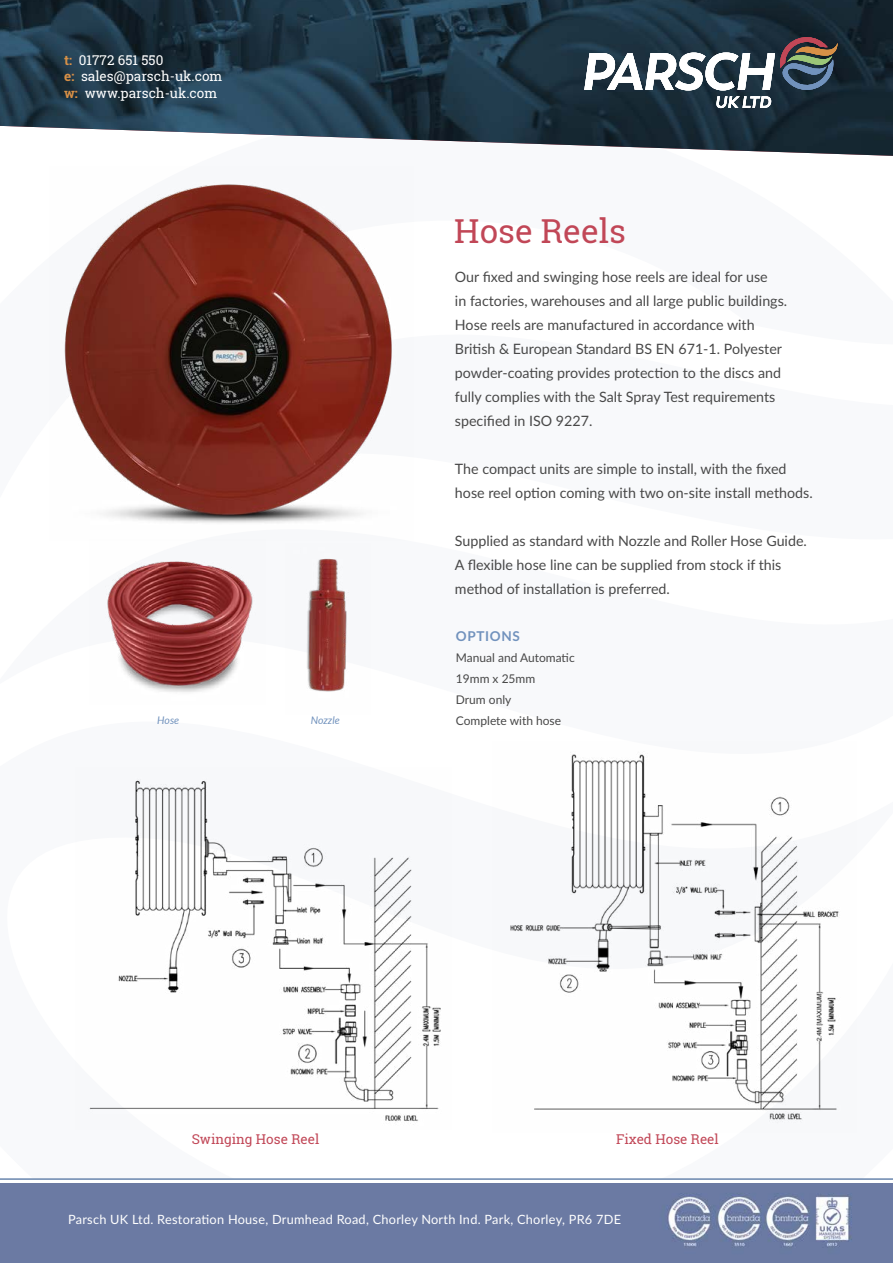
<style>
.page{position:relative;width:893px;height:1263px;background:#fff}
.page>*{position:absolute;margin:0;border:0;box-sizing:border-box;transform-origin:0 0}
.t1{font:33px "Roboto Slab";color:#c14757}
.t2{font:14.25px/24px "Lato";color:#484848}
.t3{font:13.5px/16.5px "Roboto Slab";color:#fff}
.t4{font:13.5px "Roboto Slab";color:#c14757}
.t5{font:700 13.5px "Lato";letter-spacing:.05em;color:#7192bd}
.t6{font:12.75px "Lato";letter-spacing:.02em;color:#fff}
.t7{font:12px/21px "Lato";color:#484848}
.t8{font:italic 10.5px "Lato";color:#7192bd}
.s1{font-weight:700;color:#d89047}
</style>
<div class="page">
<img style="left:0;top:0;width:893px;height:156px">
<svg style="left:584px;top:34px;width:254px;height:74px"></svg>
<svg style="left:0;top:1178px;width:893px;height:2px;background:#8da2c0"></svg>
<img style="left:0;top:1183px;width:893px;height:80px">
<img style="left:64px;top:182px;width:328px;height:341px">
<img style="left:510px;top:754px;width:329px;height:370px">
<img style="left:88px;top:778px;width:353px;height:343px">
<img style="left:105px;top:561px;width:149px;height:131px">
<img style="left:306px;top:558px;width:43px;height:134px">
<p class="t3" style="left:64px;top:51px;width:160px"><span class="s1">t:</span> 01772 651 550<br><span class="s1">e:</span> sales@parsch-uk.com <span class="s1">w:</span> www.parsch-uk.com</p>
<h1 class="t1" style="left:454px;top:209px;width:173px">Hose Reels</h1>
<p class="t2" style="left:455px;top:264px;width:334px">Our fixed and swinging hose reels are ideal for use<br>in factories, warehouses and all large public buildings.<br>Hose reels are manufactured in accordance with British &amp; European Standard BS EN 671-1. Polyester powder-coating provides protection to the discs and fully complies with the Salt Spray Test requirements specified in ISO 9227.</p>
<p class="t2" style="left:455px;top:456px;width:359px">The compact units are simple to install, with the fixed hose reel option coming with two on-site install methods.</p>
<p class="t2" style="left:455px;top:528px;width:353px">Supplied as standard with Nozzle and Roller Hose Guide.<br>A flexible hose line can be supplied from stock if this method of installation is preferred.</p>
<p class="t5" style="left:456px;top:627px;width:66px">OPTIONS</p>
<p class="t7" style="left:456px;top:647px;width:120px">Manual and Automatic<br>19mm x 25mm<br>Drum only</p>
<p class="t8" style="left:157px;top:713px;width:23px">Hose</p>
<p class="t8" style="left:311px;top:713px;width:30px">Nozzle</p>
<p class="t7" style="left:456px;top:710px;width:107px">Complete with hose</p>
<p class="t4" style="left:192px;top:1130px;width:129px">Swinging Hose Reel</p>
<p class="t4" style="left:616px;top:1130px;width:104px">Fixed Hose Reel</p>
<p class="t6" style="left:68px;top:1210px;width:554px">Parsch UK Ltd. Restoration House, Drumhead Road, Chorley North Ind. Park, Chorley, PR6 7DE</p>
</div>
